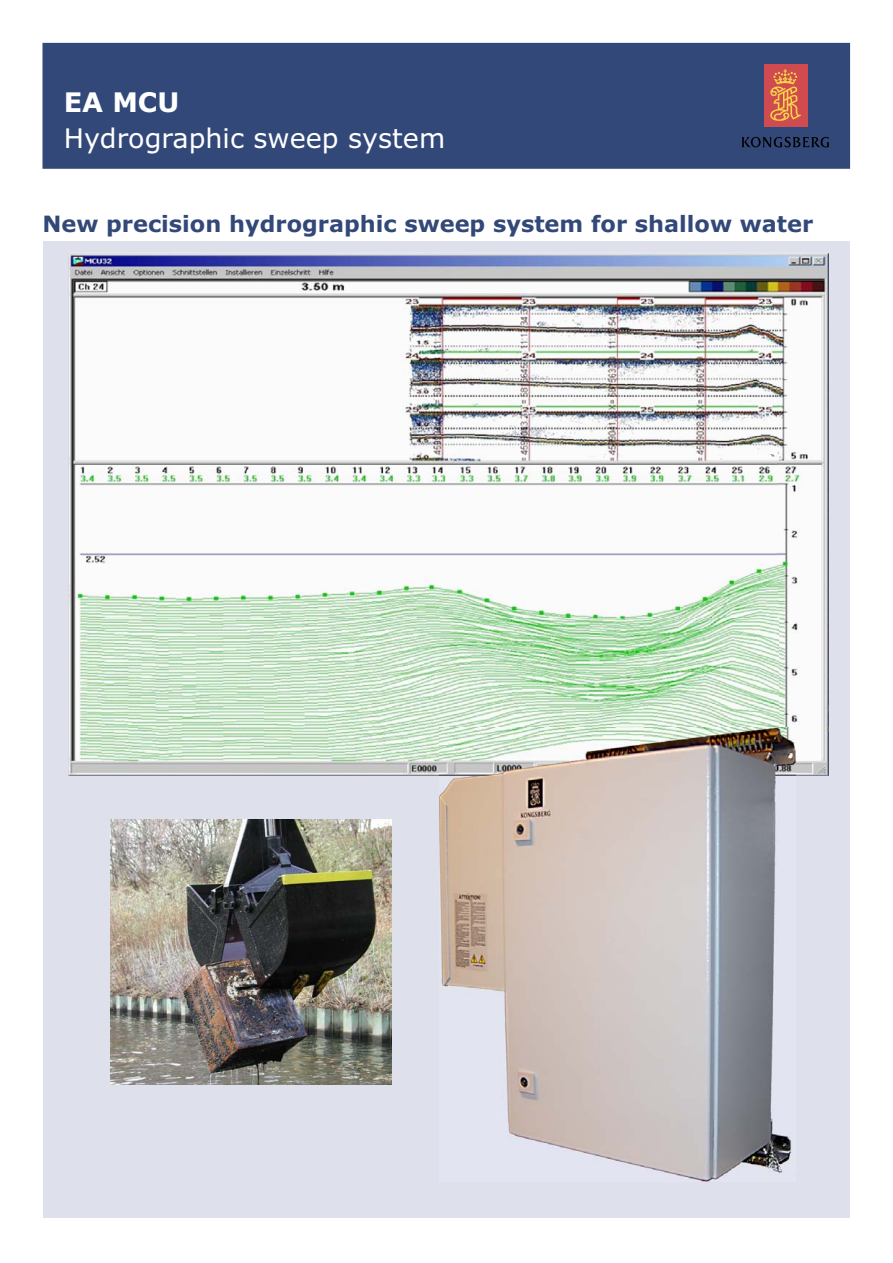
<style>
.page{position:relative;width:893px;height:1263px;background:#fff}
.page>*{position:absolute;margin:0;border:0;box-sizing:border-box;transform-origin:0 0}
.t1{font:27px "Verdana";color:#fff}
.t2{font:700 27px "Verdana";color:#fff}
.t3{font:700 22.5px "Verdana";color:#324878}
</style>
<div class="page">
<div style="left:43px;top:241px;width:806px;height:977px;background:#dee0ec"></div>
<div style="left:43px;top:44px;width:806px;height:124px;background:#324878"></div>
<div style="left:42px;top:43px;width:808px;height:126px;border:1px solid #324878"></div>
<div style="left:763px;top:64px;width:44px;height:63px;background:#d04b4f"></div>
<svg style="left:770px;top:69px;width:31px;height:52px"></svg>
<svg style="left:741px;top:137px;width:88px;height:11px"></svg>
<img style="left:68px;top:253px;width:761px;height:523px">
<img style="left:111px;top:819px;width:281px;height:265px">
<img style="left:439px;top:728px;width:356px;height:453px">
<p class="t2" style="left:64px;top:91px;width:117px">EA MCU</p>
<p class="t1" style="left:64px;top:127px;width:383px">Hydrographic sweep system</p>
<p class="t3" style="left:42px;top:215px;width:772px">New precision hydrographic sweep system for shallow water</p>
</div>
